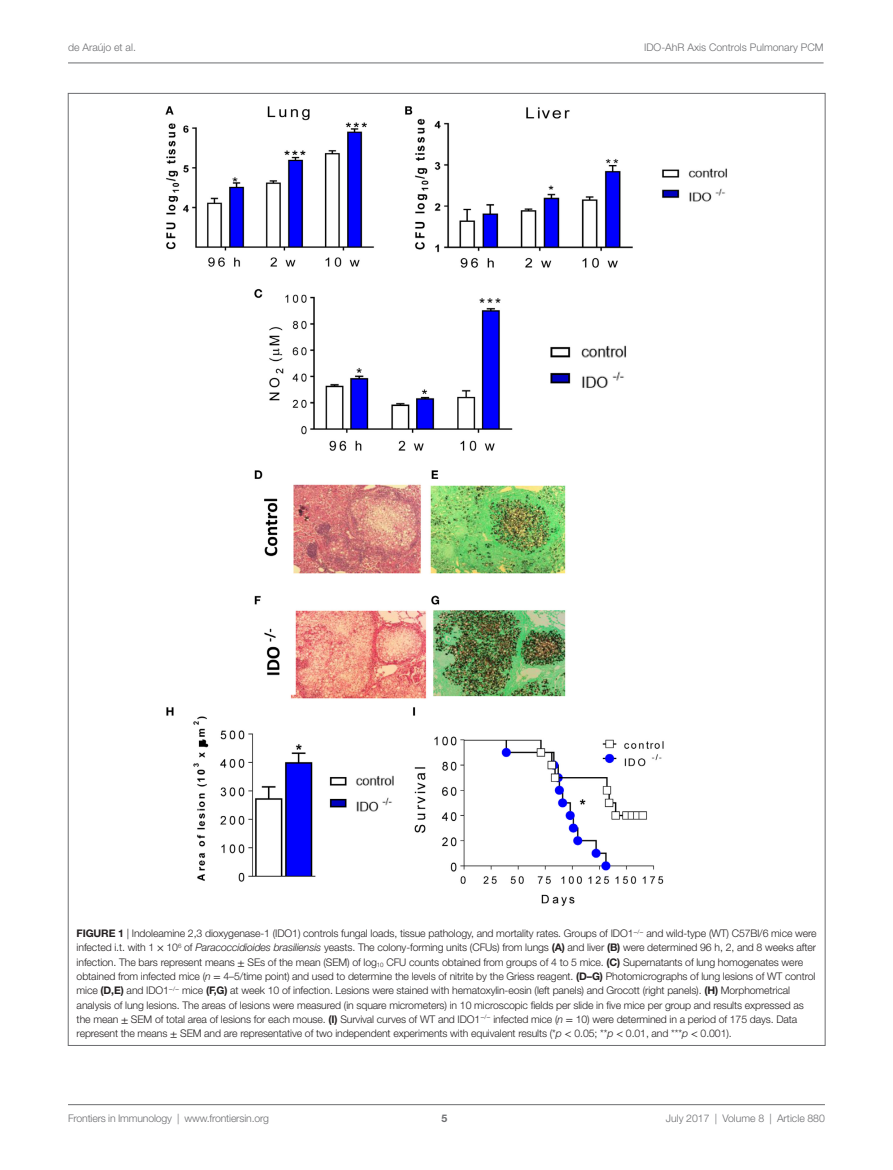
<style>
.page{position:relative;width:893px;height:1170px;background:#fff}
.page>*{position:absolute;margin:0;border:0;box-sizing:border-box;transform-origin:0 0}
.t1{font:300 10.5px/14.2px "Helvetica Neue LT Std";letter-spacing:-.01em;color:#231f20}
.t2{font:300 10.5px "Helvetica Neue LT Std";color:#6c6d70}
.t3{font:700 10.5px "Helvetica Neue LT Std";color:#6c6d70}
.s1{font-weight:700}
.s2{font-family:"STIX General";font-weight:400}
.s3{font-style:italic}
</style>
<div class="page">
<img style="left:165px;top:106px;width:562px;height:800px">
<hr style="left:68px;top:1104px;width:757px;height:1px;background:#6c6d70">
<hr style="left:68px;top:63px;width:755px;height:1px;background:#6c6d70">
<p class="t2" style="left:68px;top:41px;width:69px">de Araújo et al.</p>
<p class="t2" style="left:644px;top:41px;width:181px">IDO-AhR Axis Controls Pulmonary PCM</p>
<p class="t1" style="left:77px;top:926px;width:741px"><span class="s1">FIGURE 1</span> | Indoleamine 2,3 dioxygenase-1 (IDO1) controls fungal loads, tissue pathology, and mortality rates. Groups of IDO1<sup>−</sup><sup>/</sup><sup>−</sup> and wild-type (WT) C57Bl/6 mice were infected i.t. with 1 <span class="s2">×</span> 10<sup>6</sup> of <span class="s3">Paracoccidioides brasiliensis</span> yeasts. The colony-forming units (CFUs) from lungs <span class="s1">(A)</span> and liver <span class="s1">(B)</span> were determined 96 h, 2, and 8 weeks after infection. The bars represent means <span class="s2">±</span> SEs of the mean (SEM) of log<sub>10</sub> CFU counts obtained from groups of 4 to 5 mice. <span class="s1">(C)</span> Supernatants of lung homogenates were obtained from infected mice (<span class="s3">n</span> <span class="s2">=</span> 4–5/time point) and used to determine the levels of nitrite by the Griess reagent. <span class="s1">(D–G)</span> Photomicrographs of lung lesions of WT control mice <span class="s1">(D,E)</span> and IDO1<sup>−</sup><sup>/</sup><sup>−</sup> mice <span class="s1">(F,G)</span> at week 10 of infection. Lesions were stained with hematoxylin-eosin (left panels) and Grocott (right panels). <span class="s1">(H)</span> Morphometrical analysis of lung lesions. The areas of lesions were measured (in square micrometers) in 10 microscopic fields per slide in five mice per group and results expressed as the mean <span class="s2">±</span> SEM of total area of lesions for each mouse. <span class="s1">(I)</span> Survival curves of WT and IDO1<sup>−</sup><sup>/</sup><sup>−</sup> infected mice (<span class="s3">n</span> <span class="s2">=</span> 10) were determined in a period of 175 days. Data represent the means <span class="s2">±</span> SEM and are representative of two independent experiments with equivalent results (*<span class="s3">p</span> <span class="s2">&lt;</span> 0.05; **<span class="s3">p</span> <span class="s2">&lt;</span> 0.01, and ***<span class="s3">p</span> <span class="s2">&lt;</span> 0.001).</p>
<p class="t2" style="left:68px;top:1111px;width:203px">Frontiers in Immunology | www.frontiersin.org</p>
<p class="t2" style="left:666px;top:1111px;width:161px">July 2017 | Volume 8 | Article 880</p>
<p class="t3" style="left:441px;top:1111px;width:7px">5</p>
</div>
